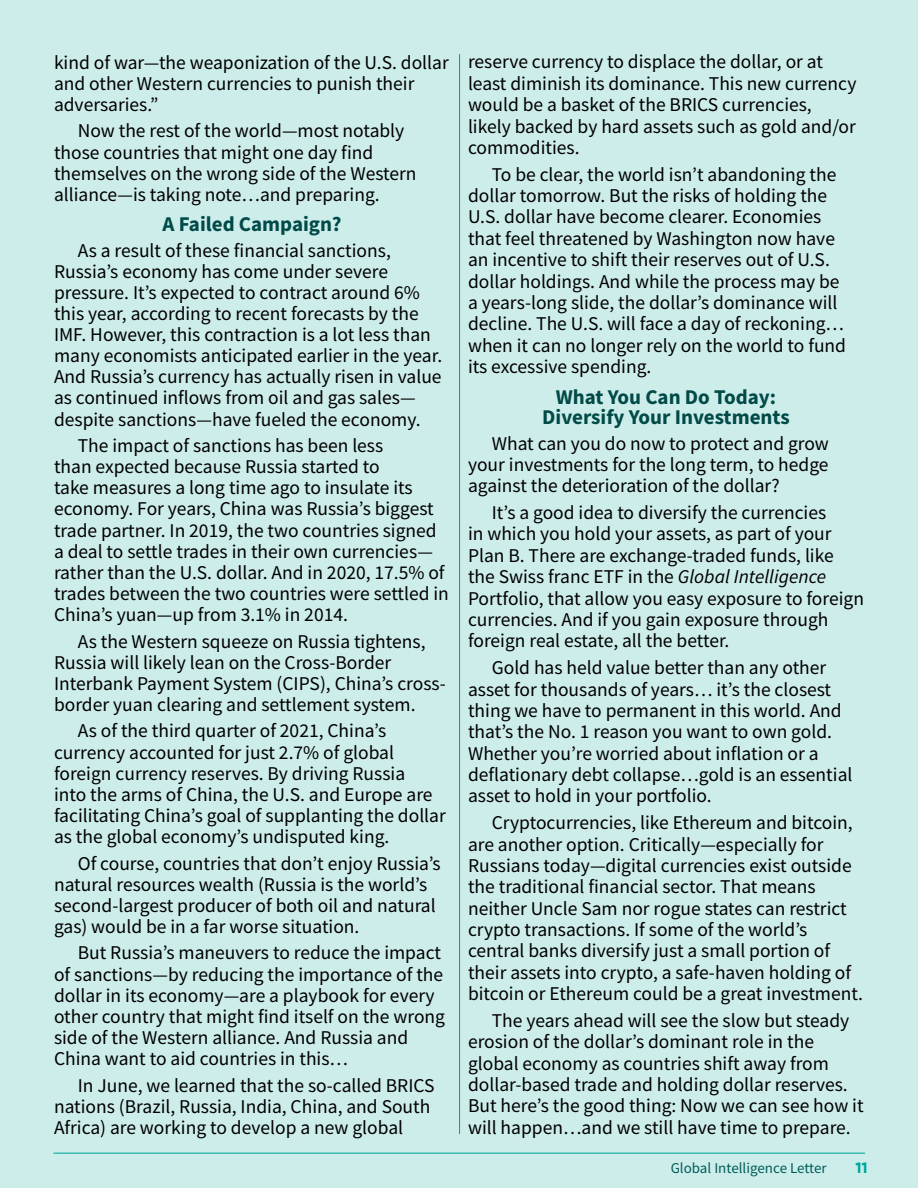
<style>
.page{position:relative;width:918px;height:1188px;background:#cdedeb}
.page>*{position:absolute;margin:0;border:0;box-sizing:border-box;transform-origin:0 0}
.t1{font:700 21px/20px "Source Sans Pro";color:#004a47;text-align:center}
.t2{font:19.5px/21.3px "Source Sans Pro";color:#000}
.t3{font:15px "Source Sans Pro";color:#004a47}
.t4{font:800 15px "Gilroy";color:#00a89e}
.s1{font-style:italic}
</style>
<div class="page">
<hr style="left:459px;top:54px;width:1px;height:1080px;background:#00a89e">
<p class="t2" style="left:54px;top:51px;width:396px">kind of war—the weaponization of the U.S. dollar and other Western currencies to punish their adversaries.”</p>
<p class="t2" style="left:54px;top:120px;width:364px;text-indent:24px">Now the rest of the world—most notably those countries that might one day find themselves on the wrong side of the Western alliance—is taking note…and preparing.</p>
<p class="t1" style="left:163px;top:214px;width:180px">A Failed Campaign?</p>
<p class="t2" style="left:54px;top:239px;width:390px;text-indent:24px">As a result of these financial sanctions, Russia’s economy has come under severe pressure. It’s expected to contract around 6% this year, according to recent forecasts by the IMF. However, this contraction is a lot less than many economists anticipated earlier in the year.<br>And Russia’s currency has actually risen in value as continued inflows from oil and gas sales— despite sanctions—have fueled the economy.</p>
<p class="t2" style="left:54px;top:435px;width:396px;text-indent:24px">The impact of sanctions has been less<br>than expected because Russia started to<br>take measures a long time ago to insulate its economy. For years, China was Russia’s biggest trade partner. In 2019, the two countries signed a deal to settle trades in their own currencies— rather than the U.S. dollar. And in 2020, 17.5% of trades between the two countries were settled in China’s yuan—up from 3.1% in 2014.</p>
<p class="t2" style="left:54px;top:630px;width:394px;text-indent:24px">As the Western squeeze on Russia tightens, Russia will likely lean on the Cross-Border Interbank Payment System (CIPS), China’s cross&shy;border yuan clearing and settlement system.</p>
<p class="t2" style="left:54px;top:720px;width:393px;text-indent:24px">As of the third quarter of 2021, China’s currency accounted for just 2.7% of global foreign currency reserves. By driving Russia<br>into the arms of China, the U.S. and Europe are facilitating China’s goal of supplanting the dollar as the global economy’s undisputed king.</p>
<p class="t2" style="left:54px;top:852px;width:388px;text-indent:24px">Of course, countries that don’t enjoy Russia’s natural resources wealth (Russia is the world’s second-largest producer of both oil and natural gas) would be in a far worse situation.</p>
<p class="t2" style="left:54px;top:942px;width:393px;text-indent:24px">But Russia’s maneuvers to reduce the impact of sanctions—by reducing the importance of the dollar in its economy—are a playbook for every other country that might find itself on the wrong side of the Western alliance. And Russia and China want to aid countries in this…</p>
<p class="t2" style="left:54px;top:1074px;width:382px;text-indent:24px">In June, we learned that the so-called BRICS nations (Brazil, Russia, India, China, and South<br>Africa) are working to develop a new global</p>
<p class="t2" style="left:468px;top:51px;width:390px">reserve currency to displace the dollar, or at least diminish its dominance. This new currency would be a basket of the BRICS currencies, likely backed by hard assets such as gold and/or commodities.</p>
<p class="t2" style="left:468px;top:163px;width:380px;text-indent:24px">To be clear, the world isn’t abandoning the dollar tomorrow. But the risks of holding the U.S. dollar have become clearer. Economies that feel threatened by Washington now have an incentive to shift their reserves out of U.S. dollar holdings. And while the process may be a years-long slide, the dollar’s dominance will decline. The U.S. will face a day of reckoning… when it can no longer rely on the world to fund its excessive spending.</p>
<p class="t1" style="left:542px;top:387px;width:249px">What You Can Do Today:<br>Diversify Your Investments</p>
<p class="t2" style="left:468px;top:432px;width:362px;text-align:justify;text-indent:24px">What can you do now to protect and grow your investments for the long term, to hedge against the deterioration of the dollar?</p>
<p class="t2" style="left:468px;top:502px;width:398px;text-indent:24px">It’s a good idea to diversify the currencies<br>in which you hold your assets, as part of your Plan B. There are exchange-traded funds, like the Swiss franc ETF in the <span class="s1">Global Intelligence </span>Portfolio, that allow you easy exposure to foreign currencies. And if you gain exposure through foreign real estate, all the better.</p>
<p class="t2" style="left:468px;top:657px;width:386px;text-indent:24px">Gold has held value better than any other asset for thousands of years… it’s the closest thing we have to permanent in this world. And that’s the No. 1 reason you want to own gold.<br>Whether you’re worried about inflation or a deflationary debt collapse…gold is an essential asset to hold in your portfolio.</p>
<p class="t2" style="left:468px;top:812px;width:397px;text-indent:24px">Cryptocurrencies, like Ethereum and bitcoin, are another option. Critically—especially for Russians today—digital currencies exist outside the traditional financial sector. That means neither Uncle Sam nor rogue states can restrict crypto transactions. If some of the world’s central banks diversify just a small portion of their assets into crypto, a safe-haven holding of bitcoin or Ethereum could be a great investment.</p>
<p class="t2" style="left:468px;top:1010px;width:397px;text-indent:24px">The years ahead will see the slow but steady erosion of the dollar’s dominant role in the global economy as countries shift away from dollar-based trade and holding dollar reserves.<br>But here’s the good thing: Now we can see how it will happen…and we still have time to prepare.</p>
<p class="t3" style="left:671px;top:1158px;width:158px">Global Intelligence Letter</p>
<p class="t4" style="left:855px;top:1159px;width:14px">11</p>
</div>
